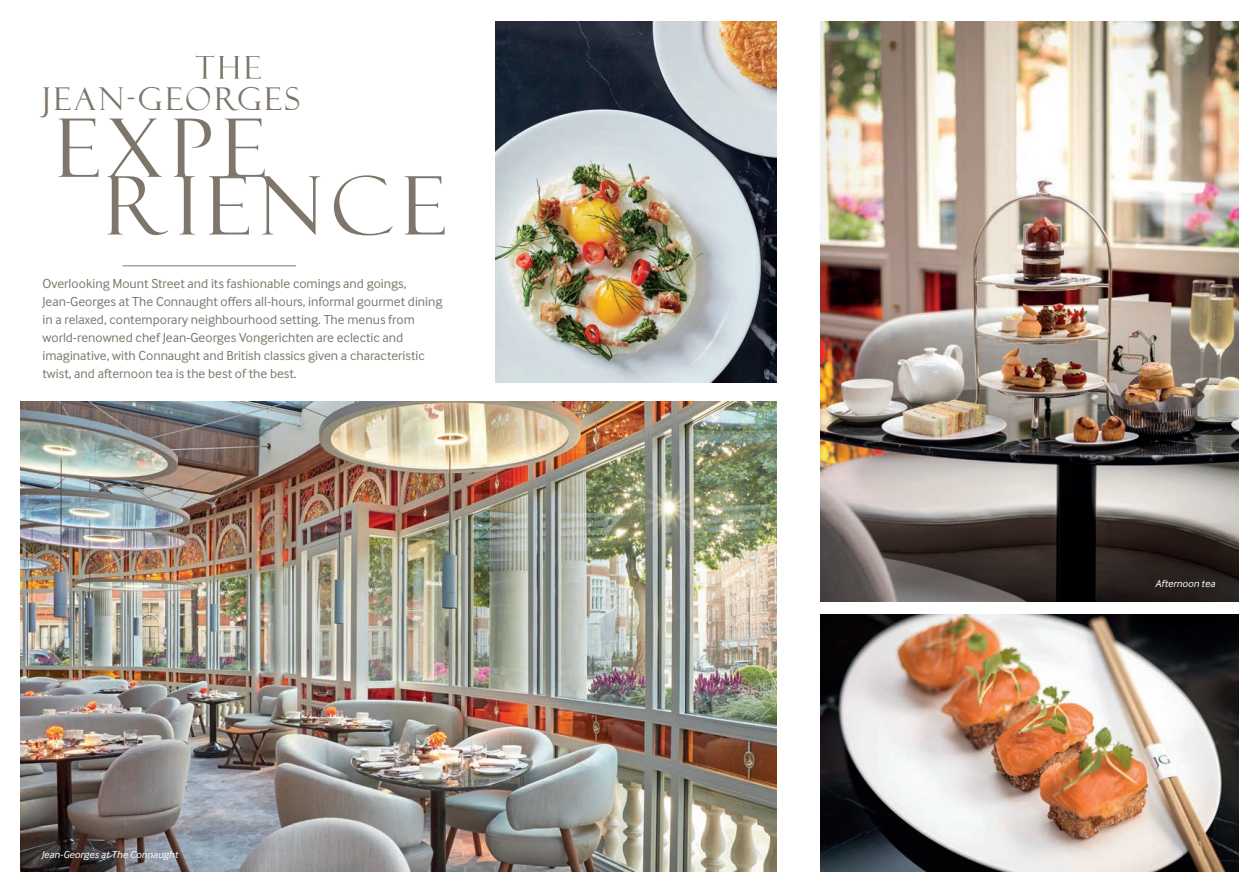
<style>
.page{position:relative;width:1259px;height:893px;background:#fff}
.page>*{position:absolute;margin:0;border:0;box-sizing:border-box;transform-origin:0 0}
.regular_7_9_Intro{font:81px "Felix Titling";letter-spacing:.1em;color:#7e766b}
.regular_7_9_Intro-2{font:31.5px "Felix Titling";letter-spacing:.1em;color:#7e766b}
.t1{font:13.5px/18px "Inter Face";color:#7e766b}
.t2{font:italic 10.5px "Inter Face";color:#fff}
</style>
<div class="page">
<img style="left:821px;top:615px;width:417px;height:256px">
<img style="left:821px;top:21px;width:417px;height:580px">
<img style="left:20px;top:402px;width:756px;height:470px">
<hr style="left:123px;top:265px;width:173px;height:1px;background:#7e766b">
<svg style="left:195px;top:55px;width:44px;height:24px"></svg>
<svg style="left:245px;top:56px;width:15px;height:23px"></svg>
<img style="left:495px;top:21px;width:281px;height:362px">
<p class="regular_7_9_Intro-2" style="left:42px;top:81px;width:259px">JEAN-GEORGES</p>
<p class="regular_7_9_Intro" style="left:55px;top:102px;width:211px">EXPE</p>
<p class="regular_7_9_Intro" style="left:104px;top:159px;width:342px">RIENCE</p>
<p class="t1" style="left:43px;top:274px;width:401px">Overlooking Mount Street and its fashionable comings and goings, Jean-Georges at The Connaught offers all-hours, informal gourmet dining in a relaxed, contemporary neighbourhood setting. The menus from world-renowned chef Jean-Georges Vongerichten are eclectic and imaginative, with Connaught and British classics given a characteristic twist, and afternoon tea is the best of the best.</p>
<p class="t2" style="left:41px;top:849px;width:138px">Jean-Georges at The Connaught</p>
<p class="t2" style="left:1155px;top:578px;width:61px">Afternoon tea</p>
</div>
